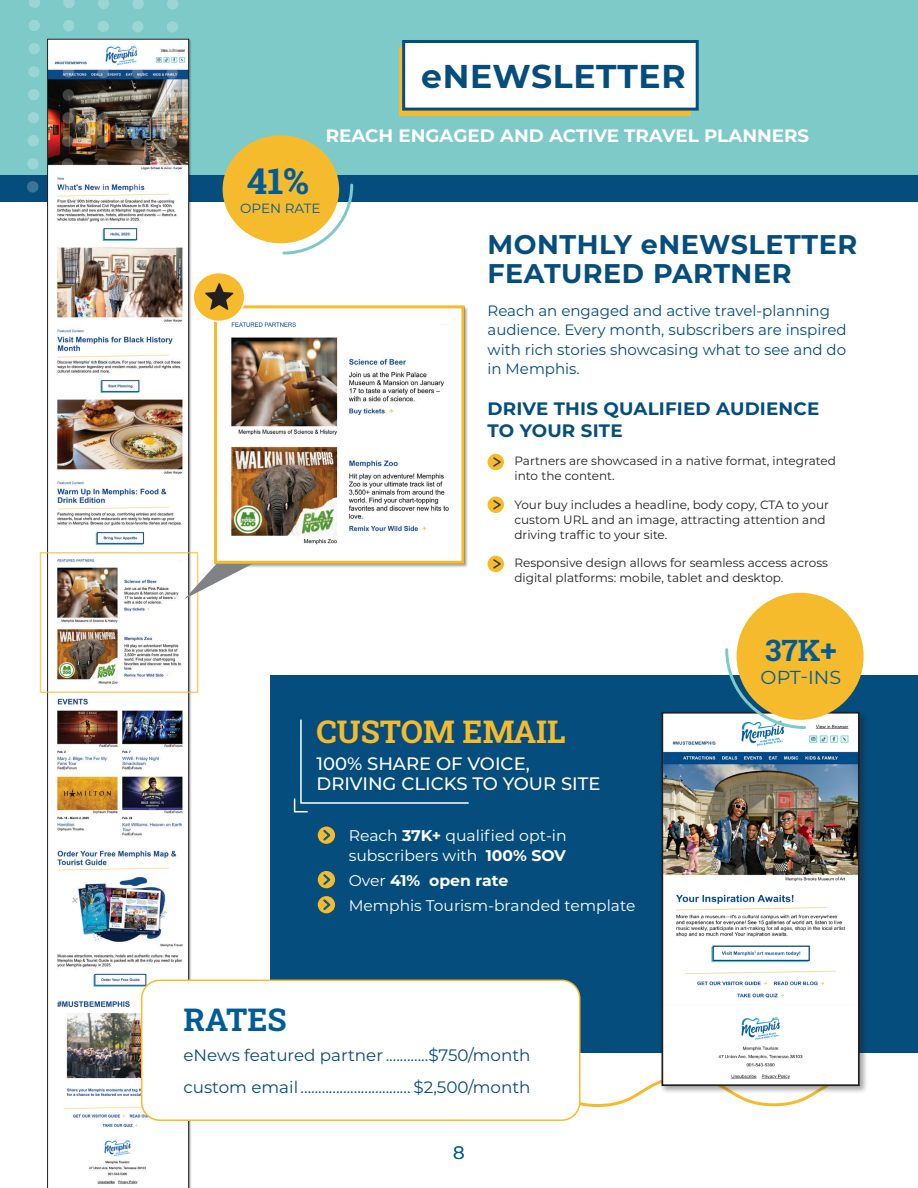
<style>
.page{position:relative;width:918px;height:1188px;background:#fff}
.page>*{position:absolute;margin:0;border:0;box-sizing:border-box;transform-origin:0 0}
.t1{font:700 36px "Roboto Slab";color:#005c98}
.t2{font:700 33px "Montserrat";letter-spacing:.02em;color:#044d7c}
.Main_Header_Large{font:700 31.5px "Roboto Slab";color:#f6bb2c}
.Main_Header_Large-2{font:700 31.5px "Roboto Slab";color:#005c98}
.t3{font:700 29.7px "Roboto Slab";color:#005c98}
.t4{font:700 27px/28.5px "Montserrat";letter-spacing:.02em;color:#044d7c}
.t5{font:18.75px "Montserrat";color:#005c98}
.Main_Header_Large-3{font:500 18px/19.5px "Montserrat";color:#fff}
.t6{font:700 18px/21.6px "Montserrat";letter-spacing:.01em;color:#044d7c}
.t7{font:700 18px "Montserrat";color:#fff}
.t8{font:18px "Montserrat";color:#005c98}
.t9{font:16.5px "Montserrat";color:#044d7c}
.t10{font:15.45px/19.4px "Montserrat";color:#fff}
.t11{font:700 15.45px "Montserrat";color:#fff}
.t12{font:15px/19.5px "Montserrat";color:#044d7c}
.t13{font:13.35px "Montserrat";color:#005c98}
.Body_New{font:12px/15px "Montserrat";color:#231f20}
.s1{font-weight:700}
.s2{font-weight:400}
</style>
<div class="page">
<svg style="left:581px;top:1080px;width:235px;height:27px"></svg>
<div style="left:0;top:0;width:918px;height:176px;background:#7dcac8"></div>
<div style="left:0;top:176px;width:918px;height:26px;background:#044d7c"></div>
<div style="left:271px;top:675px;width:647px;height:377px;background:#044d7c"></div>
<div style="left:659px;top:710px;width:209px;height:384px;background:#231f20;opacity:.4"></div>
<img style="left:664px;top:715px;width:193px;height:368px">
<div style="left:661px;top:712px;width:199px;height:374px;border:2px solid #231f20"></div>
<div style="left:737px;top:593px;width:127px;height:127px;background:#f6bb2c;border-radius:50%"></div>
<img style="left:47px;top:39px;width:142px;height:1149px">
<div style="left:223px;top:135px;width:116px;height:108px;background:#f6bb2c;border-radius:50%"></div>
<div style="left:318px;top:827px;width:17px;height:17px;background:#f6bb2c;border-radius:50%"></div>
<svg style="left:321px;top:828px;width:12px;height:15px"></svg>
<div style="left:318px;top:871px;width:17px;height:17px;background:#f6bb2c;border-radius:50%"></div>
<svg style="left:321px;top:872px;width:12px;height:15px"></svg>
<div style="left:318px;top:896px;width:17px;height:17px;background:#f6bb2c;border-radius:50%"></div>
<svg style="left:321px;top:897px;width:12px;height:15px"></svg>
<svg style="left:61px;top:42px;width:14px;height:152px;background:#7c7a7a"></svg>
<svg style="left:164px;top:44px;width:15px;height:151px;background:#b2b0ab"></svg>
<svg style="left:130px;top:43px;width:14px;height:152px;background:#919494"></svg>
<svg style="left:95px;top:43px;width:15px;height:151px;background:#918b84"></svg>
<svg style="left:26px;top:43px;width:15px;height:150px"></svg>
<svg style="left:63px;top:0;width:12px;height:31px"></svg>
<svg style="left:167px;top:0;width:12px;height:33px"></svg>
<svg style="left:132px;top:0;width:12px;height:33px"></svg>
<svg style="left:97px;top:0;width:12px;height:32px"></svg>
<svg style="left:28px;top:0;width:12px;height:31px"></svg>
<div style="left:399px;top:48px;width:292px;height:68px;background:#f6bb2c"></div>
<div style="left:402px;top:40px;width:297px;height:71px;background:#fff;border:3px solid #044d7c"></div>
<svg style="left:724px;top:647px;width:84px;height:83px"></svg>
<svg style="left:281px;top:182px;width:73px;height:73px"></svg>
<svg style="left:293px;top:719px;width:176px;height:94px"></svg>
<svg style="left:488px;top:496px;width:16px;height:17px"></svg>
<svg style="left:492px;top:499px;width:11px;height:12px"></svg>
<div style="left:488px;top:454px;width:16px;height:16px;background:#f6bb2c;border-radius:50%"></div>
<svg style="left:493px;top:456px;width:10px;height:12px"></svg>
<div style="left:488px;top:556px;width:16px;height:16px;background:#f6bb2c;border-radius:50%"></div>
<svg style="left:493px;top:558px;width:10px;height:12px"></svg>
<div style="left:142px;top:980px;width:438px;height:140px;background:#fff;border-radius:18px"></div>
<div style="left:141px;top:980px;width:440px;height:141px;border:2px solid #f6bb2c;border-radius:18px"></div>
<div style="left:214px;top:306px;width:254px;height:262px;background:#231f20;opacity:.4"></div>
<img style="left:218px;top:309px;width:242px;height:251px">
<svg style="left:185px;top:561px;width:73px;height:38px"></svg>
<div style="left:214px;top:305px;width:250px;height:259px;border:3px solid #f6bb2c"></div>
<div style="left:193px;top:273px;width:52px;height:48px;background:#f6bb2c;border-radius:50%"></div>
<div style="left:192px;top:272px;width:54px;height:50px;border:2px solid #fff;border-radius:50%"></div>
<svg style="left:205px;top:283px;width:29px;height:27px"></svg>
<p class="t2" style="left:421px;top:53px;width:266px">eNEWSLETTER</p>
<p class="t7" style="left:326px;top:123px;width:485px">REACH ENGAGED AND ACTIVE TRAVEL PLANNERS</p>
<p class="t1" style="left:247px;top:156px;width:64px">41%</p>
<p class="t13" style="left:240px;top:199px;width:82px">OPEN RATE</p>
<p class="t4" style="left:488px;top:229px;width:371px">MONTHLY eNEWSLETTER<br>FEATURED PARTNER</p>
<p class="t12" style="left:488px;top:300px;width:361px">Reach an engaged and active travel-planning audience. Every month, subscribers are inspired with rich stories showcasing what to see and do in Memphis.</p>
<p class="t6" style="left:488px;top:397px;width:333px">DRIVE THIS QUALIFIED AUDIENCE<br>TO YOUR SITE</p>
<p class="Body_New" style="left:514px;top:453px;width:323px">Partners are showcased in a native format, integrated into the content.</p>
<p class="Body_New" style="left:514px;top:496px;width:316px">Your buy includes a headline, body copy, CTA to your custom URL and an image, attracting attention and driving traffic to your site.</p>
<p class="Body_New" style="left:514px;top:555px;width:315px">Responsive design allows for seamless access across digital platforms: mobile, tablet and desktop.</p>
<p class="t3" style="left:765px;top:630px;width:73px">37K+</p>
<p class="t5" style="left:761px;top:664px;width:82px">OPT-INS</p>
<p class="Main_Header_Large" style="left:316px;top:710px;width:251px">CUSTOM EMAIL</p>
<p class="Main_Header_Large-3" style="left:316px;top:754px;width:286px">100% SHARE OF VOICE,<br>DRIVING CLICKS TO YOUR SITE</p>
<p class="t10" style="left:349px;top:826px;width:220px">Reach <span class="s1">37K+</span> qualified opt-in subscribers with <span class="s1">100% SOV</span></p>
<p class="t11" style="left:349px;top:869px;width:161px"><span class="s2">Over</span> 41% open rate</p>
<p class="t10" style="left:349px;top:895px;width:288px">Memphis Tourism-branded template</p>
<p class="Main_Header_Large-2" style="left:183px;top:997px;width:105px">RATES</p>
<p class="t9" style="left:183px;top:1044px;width:349px">eNews featured partner ............$750/month</p>
<p class="t9" style="left:183px;top:1076px;width:349px">custom email ............................... $2,500/month</p>
<h3 class="t8" style="left:453px;top:1140px;width:13px">8</h3>
</div>
